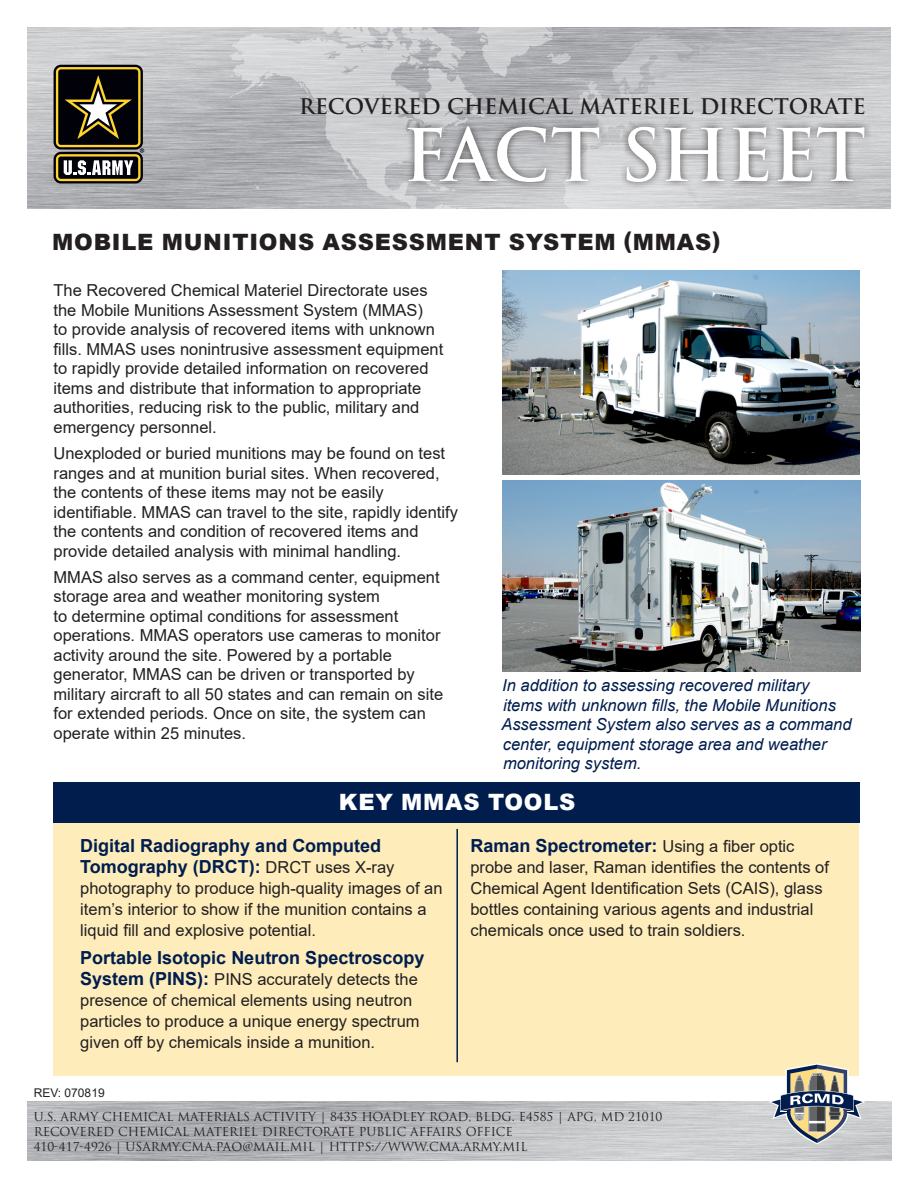
<style>
.page{position:relative;width:918px;height:1188px;background:#fff}
.page>*{position:absolute;margin:0;border:0;box-sizing:border-box;transform-origin:0 0}
.t1{font:600 70.5px "Trajan Pro 3";letter-spacing:-.005em;color:#fff}
.t2{font:900 22.5px "Arial";letter-spacing:.035em;color:#231f20}
.t3{font:900 22.5px "Arial";letter-spacing:.035em;color:#fff}
.t4{font:600 21px "Trajan Pro 3";letter-spacing:-.01em;color:#231f20}
.Body_Text{font:700 18px/21px "Arial";color:#001d4e}
.Body_Text-2{font:16.5px/19.5px "Arial";color:#231f20}
.Description{font:italic 16.5px/19.5px "Arial";color:#001d4e}
.t5{font:12px/15px "Trajan Pro";color:#231f20}
.t6{font:12px "Arial";color:#231f20}
.s1{font-weight:400;font-size:16.5px;color:#231f20}
.s2{font-weight:700;font-size:18px;color:#001d4e}
</style>
<div class="page">
<img style="left:27px;top:27px;width:536px;height:181px">
<svg style="left:563px;top:27px;width:328px;height:181px;background:#c4c5c8"></svg>
<svg style="left:889px;top:132px;width:2px;height:27px"></svg>
<svg style="left:862px;top:189px;width:18px;height:19px"></svg>
<svg style="left:229px;top:27px;width:295px;height:181px;background:#c0c1c4"></svg>
<svg style="left:229px;top:95px;width:6px;height:3px"></svg>
<svg style="left:258px;top:81px;width:6px;height:7px"></svg>
<svg style="left:299px;top:82px;width:12px;height:20px"></svg>
<svg style="left:322px;top:27px;width:69px;height:19px"></svg>
<svg style="left:707px;top:27px;width:48px;height:18px"></svg>
<svg style="left:401px;top:27px;width:205px;height:91px;background:#b7b8bb"></svg>
<svg style="left:641px;top:83px;width:3px;height:5px"></svg>
<svg style="left:650px;top:79px;width:3px;height:4px"></svg>
<svg style="left:679px;top:116px;width:10px;height:3px"></svg>
<div style="left:400px;top:119px;width:472px;height:71px;background:#231f20;opacity:.75"></div>
<div style="left:54px;top:152px;width:89px;height:32px;background:linear-gradient(to right,#000108,#05060c);border-radius:7px"></div>
<svg style="left:54px;top:65px;width:89px;height:85px"></svg>
<svg style="left:56px;top:67px;width:88px;height:114px;background:#4e472d"></svg>
<div style="left:54px;top:822px;width:805px;height:254px;background:#feedbb"></div>
<div style="left:54px;top:782px;width:806px;height:41px;background:#001d4e"></div>
<img style="left:503px;top:270px;width:357px;height:205px">
<img style="left:503px;top:481px;width:357px;height:191px">
<hr style="left:456px;top:829px;width:2px;height:233px;background:#001d4e">
<svg style="left:768px;top:1063px;width:98px;height:81px"></svg>
<p class="t4" style="left:299px;top:91px;width:568px">RECOVERED CHEMICAL MATERIEL DIRECTORATE</p>
<h1 class="t1" style="left:403px;top:104px;width:464px">FACT SHEET</h1>
<p class="t2" style="left:52px;top:226px;width:670px">MOBILE MUNITIONS ASSESSMENT SYSTEM (MMAS)</p>
<p class="Body_Text-2" style="left:54px;top:281px;width:391px">The Recovered Chemical Materiel Directorate uses the Mobile Munitions Assessment System (MMAS)<br>to provide analysis of recovered items with unknown fills. MMAS uses nonintrusive assessment equipment to rapidly provide detailed information on recovered items and distribute that information to appropriate authorities, reducing risk to the public, military and emergency personnel.</p>
<p class="Body_Text-2" style="left:54px;top:443px;width:406px">Unexploded or buried munitions may be found on test ranges and at munition burial sites. When recovered, the contents of these items may not be easily identifiable. MMAS can travel to the site, rapidly identify the contents and condition of recovered items and provide detailed analysis with minimal handling.</p>
<p class="Body_Text-2" style="left:54px;top:567px;width:391px">MMAS also serves as a command center, equipment storage area and weather monitoring system<br>to determine optimal conditions for assessment operations. MMAS operators use cameras to monitor activity around the site. Powered by a portable generator, MMAS can be driven or transported by military aircraft to all 50 states and can remain on site for extended periods. Once on site, the system can operate within 25 minutes.</p>
<p class="Description" style="left:501px;top:676px;width:352px">In addition to assessing recovered military items with unknown fills, the Mobile Munitions Assessment System also serves as a command center, equipment storage area and weather monitoring system.</p>
<p class="t3" style="left:339px;top:786px;width:238px">KEY MMAS TOOLS</p>
<p class="Body_Text" style="left:80px;top:835px;width:316px">Digital Radiography and Computed<br>Tomography (DRCT): <span class="s1">DRCT uses X-ray</span></p>
<p class="Body_Text-2" style="left:80px;top:878px;width:364px;line-height:21px">photography to produce high-quality images of an item’s interior to show if the munition contains a liquid fill and explosive potential.</p>
<p class="Body_Text" style="left:80px;top:947px;width:346px">Portable Isotopic Neutron Spectroscopy</p>
<p class="Body_Text-2" style="left:80px;top:968px;width:341px;line-height:21px"><span class="s2">System (PINS):</span> PINS accurately detects the presence of chemical elements using neutron particles to produce a unique energy spectrum given off by chemicals inside a munition.</p>
<p class="Body_Text" style="left:470px;top:835px;width:326px">Raman Spectrometer: <span class="s1">Using a fiber optic</span></p>
<p class="Body_Text-2" style="left:470px;top:857px;width:360px;line-height:21px">probe and laser, Raman identifies the contents of Chemical Agent Identification Sets (CAIS), glass bottles containing various agents and industrial chemicals once used to train soldiers.</p>
<p class="t6" style="left:34px;top:1085px;width:72px">REV: 070819</p>
<p class="t5" style="left:34px;top:1109px;width:630px">U.S. ARMY CHEMICAL MATERIALS ACTIVITY | 8435 HOADLEY ROAD, BLDG. E4585 | APG, MD 21010<br>RECOVERED CHEMICAL MATERIEL DIRECTORATE PUBLIC AFFAIRS OFFICE<br>410-417-4926 | USARMY.CMA.PAO@MAIL.MIL | HTTPS://WWW.CMA.ARMY.MIL</p>
</div>
